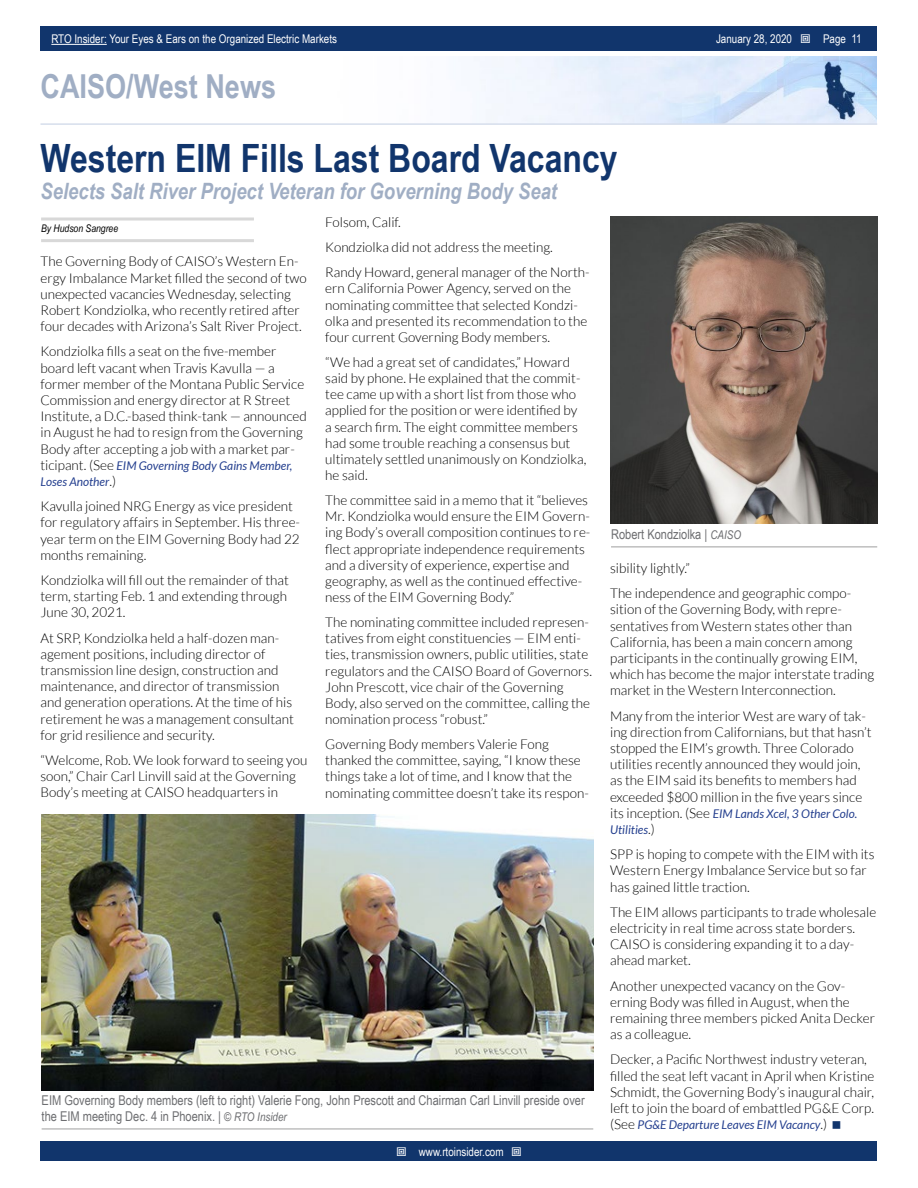
<style>
.page{position:relative;width:918px;height:1188px;background:#fff}
.page>*{position:absolute;margin:0;border:0;box-sizing:border-box;transform-origin:0 0}
.t1{font:700 39px "Arial Narrow";color:#11356c}
.t2{font:700 33px "Arial Narrow";color:#a0aec4}
.t3{font:italic 700 22.5px "Arial Narrow";color:#a0aec4}
.t4{font:300 13.5px/16.2px "Lato";color:#000}
.t5{font:13.5px/16.2px "Arial Narrow";color:#6d6e71}
.t6{font:italic 12px/16.2px "Lato";color:#25408f}
.t7{font:12px "Arial Narrow";color:#fff}
.t8{font:italic 10.5px "Arial Narrow";color:#000}
.s1{font-weight:300;font-style:normal;font-size:13.5px;color:#000}
.s2{font-style:italic;font-size:12px}
</style>
<div class="page">
<div style="left:41px;top:1142px;width:836px;height:19px;background:#11356c"></div>
<div style="left:41px;top:27px;width:836px;height:24px;background:#11356c"></div>
<hr style="left:51px;top:44px;width:56px;height:1px;background:#fff">
<img style="left:474px;top:56px;width:403px;height:67px">
<hr style="left:40px;top:123px;width:837px;height:2px;background:#d6deec">
<hr style="left:41px;top:218px;width:213px;height:3px;background:#d8d8d8">
<hr style="left:41px;top:239px;width:213px;height:3px;background:#d8d8d8">
<hr style="left:42px;top:1128px;width:551px;height:2px;background:#bfbfbf">
<img style="left:41px;top:814px;width:552px;height:276px">
<hr style="left:611px;top:546px;width:266px;height:2px;background:#bfbfbf">
<img style="left:610px;top:217px;width:267px;height:307px">
<p class="t7" style="left:51px;top:30px;width:287px">RTO Insider: Your Eyes &amp; Ears on the Organized Electric Markets</p>
<p class="t7" style="left:716px;top:30px;width:78px">January 28, 2020</p>
<p class="t7" style="left:823px;top:30px;width:40px">Page 11</p>
<h2 class="t2" style="left:40px;top:61px;width:237px">CAISO/West News</h2>
<h1 class="t1" style="left:40px;top:129px;width:579px">Western EIM Fills Last Board Vacancy</h1>
<h3 class="t3" style="left:40px;top:174px;width:518px">Selects Salt River Project Veteran for Governing Body Seat</h3>
<p class="t8" style="left:41px;top:221px;width:79px">By Hudson Sangree</p>
<p class="t4" style="left:325px;top:210px;width:266px;line-height:24.9px">Folsom, Calif.<br>Kondziolka did not address the meeting.<br>Randy Howard, general manager of the North-</p>
<p class="t4" style="left:325px;top:280px;width:263px">ern California Power Agency, served on the nominating committee that selected Kondzi&shy;olka and presented its recommendation to the four current Governing Body members.</p>
<p class="t4" style="left:325px;top:354px;width:263px">“We had a great set of candidates,” Howard said by phone. He explained that the commit&shy;tee came up with a short list from those who applied for the position or were identified by a search firm. The eight committee members had some trouble reaching a consensus but ultimately settled unanimously on Kondziolka, he said.</p>
<p class="t4" style="left:325px;top:492px;width:267px">The committee said in a memo that it “believes Mr. Kondziolka would ensure the EIM Govern&shy;ing Body’s overall composition continues to re&shy;flect appropriate independence requirements and a diversity of experience, expertise and geography, as well as the continued effective&shy;ness of the EIM Governing Body.”</p>
<p class="t4" style="left:325px;top:614px;width:268px">The nominating committee included represen&shy;tatives from eight constituencies — EIM enti&shy;ties, transmission owners, public utilities, state regulators and the CAISO Board of Governors.<br>John Prescott, vice chair of the Governing Body, also served on the committee, calling the nomination process “robust.”</p>
<p class="t4" style="left:325px;top:736px;width:265px">Governing Body members Valerie Fong thanked the committee, saying, “I know these things take a lot of time, and I know that the nominating committee doesn’t take its respon-</p>
<p class="t4" style="left:40px;top:254px;width:268px">The Governing Body of CAISO’s Western En&shy;ergy Imbalance Market filled the second of two unexpected vacancies Wednesday, selecting Robert Kondziolka, who recently retired after four decades with Arizona’s Salt River Project.</p>
<p class="t4" style="left:40px;top:344px;width:268px">Kondziolka fills a seat on the five-member board left vacant when Travis Kavulla — a former member of the Montana Public Service Commission and energy director at R Street Institute, a D.C.-based think-tank — announced in August he had to resign from the Governing Body after accepting a job with a market par-</p>
<p class="t6" style="left:40px;top:458px;width:253px"><span class="s1">ticipant. (See</span> EIM Governing Body Gains Member,<br>Loses Another<span class="s1">.)</span></p>
<p class="t4" style="left:40px;top:498px;width:261px">Kavulla joined NRG Energy as vice president for regulatory affairs in September. His three&shy;year term on the EIM Governing Body had 22 months remaining.</p>
<p class="t4" style="left:40px;top:572px;width:250px">Kondziolka will fill out the remainder of that term, starting Feb. 1 and extending through<br>June 30, 2021.</p>
<p class="t4" style="left:40px;top:630px;width:255px">At SRP, Kondziolka held a half-dozen man&shy;agement positions, including director of transmission line design, construction and maintenance, and director of transmission and generation operations. At the time of his retirement he was a management consultant for grid resilience and security.</p>
<p class="t4" style="left:40px;top:752px;width:268px">“Welcome, Rob. We look forward to seeing you soon,” Chair Carl Linvill said at the Governing<br>Body’s meeting at CAISO headquarters in</p>
<p class="t5" style="left:611px;top:526px;width:132px">Robert Kondziolka | <span class="s2">CAISO</span></p>
<p class="t4" style="left:610px;top:556px;width:243px;line-height:25.2px">sibility lightly.”<br>The independence and geographic compo-</p>
<p class="t4" style="left:610px;top:602px;width:266px">sition of the Governing Body, with repre&shy;sentatives from Western states other than California, has been a main concern among participants in the continually growing EIM, which has become the major interstate trading market in the Western Interconnection.</p>
<p class="t4" style="left:610px;top:708px;width:263px">Many from the interior West are wary of tak&shy;ing direction from Californians, but that hasn’t stopped the EIM’s growth. Three Colorado utilities recently announced they would join, as the EIM said its benefits to members had exceeded $800 million in the five years since</p>
<p class="t6" style="left:610px;top:806px;width:249px"><span class="s1">its inception. (See</span> EIM Lands Xcel, 3 Other Colo.<br>Utilities<span class="s1">.)</span></p>
<p class="t4" style="left:610px;top:846px;width:266px">SPP is hoping to compete with the EIM with its<br>Western Energy Imbalance Service but so far has gained little traction.</p>
<p class="t4" style="left:610px;top:904px;width:268px">The EIM allows participants to trade wholesale electricity in real time across state borders.<br>CAISO is considering expanding it to a day&shy;ahead market.</p>
<p class="t4" style="left:610px;top:978px;width:266px">Another unexpected vacancy on the Gov&shy;erning Body was filled in August, when the remaining three members picked Anita Decker as a colleague.</p>
<p class="t4" style="left:610px;top:1052px;width:266px">Decker, a Pacific Northwest industry veteran, filled the seat left vacant in April when Kristine Schmidt, the Governing Body’s inaugural chair, left to join the board of embattled PG&amp;E Corp.</p>
<p class="t6" style="left:610px;top:1117px;width:219px"><span class="s1">(See</span> PG&amp;E Departure Leaves EIM Vacancy<span class="s1">.)</span></p>
<p class="t5" style="left:42px;top:1092px;width:545px">EIM Governing Body members (left to right) Valerie Fong, John Prescott and Chairman Carl Linvill preside over the EIM meeting Dec. 4 in Phoenix. | <span class="s2">© RTO Insider</span></p>
<p class="t7" style="left:419px;top:1143px;width:86px">www.rtoinsider.com</p>
</div>
